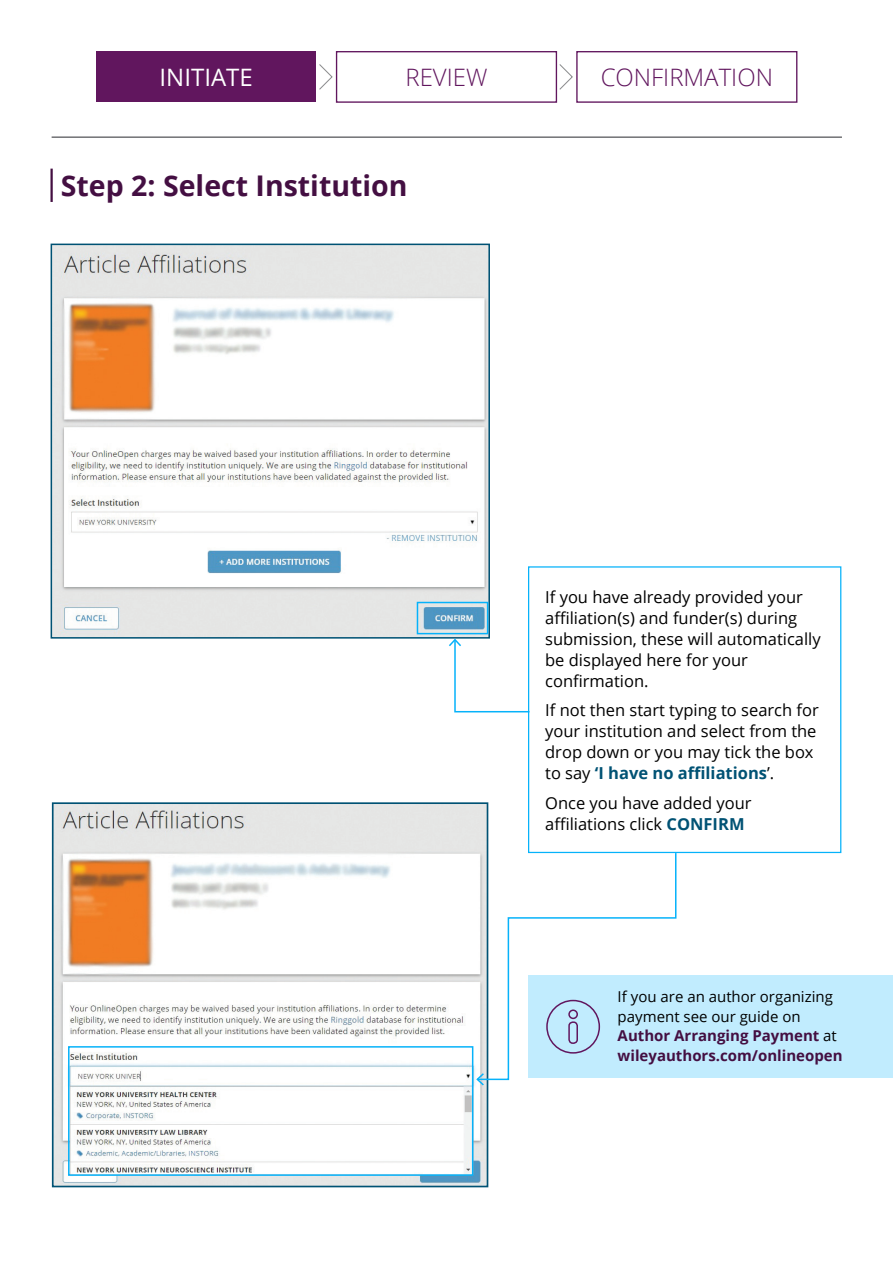
<style>
.page{position:relative;width:893px;height:1263px;background:#fff}
.page>*{position:absolute;margin:0;border:0;box-sizing:border-box;transform-origin:0 0}
.t1{font:700 28.5px "Open Sans";color:#440f42}
.t2{font:300 24px "Open Sans";color:#61165e}
.t3{font:24px "Open Sans";color:#fff}
.t4{font:16.5px/21px "Open Sans";color:#000}
.t5{font:700 15px/19.5px "Open Sans";color:#440f42}
.s1{font-weight:700;color:#005274}
.s2{font-weight:400;color:#000}
</style>
<div class="page">
<div style="left:528px;top:976px;width:365px;height:102px;background:#c1ecfe"></div>
<div style="left:96px;top:52px;width:220px;height:50px;background:#61165e"></div>
<div style="left:336px;top:51px;width:221px;height:52px;border:1px solid #61165e"></div>
<div style="left:528px;top:566px;width:313px;height:287px;border:1px solid #06b2fa"></div>
<div style="left:576px;top:51px;width:221px;height:52px;border:1px solid #61165e"></div>
<hr style="left:52px;top:137px;width:790px;height:1px;background:#414246">
<img style="left:55px;top:805px;width:430px;height:379px">
<div style="left:52px;top:802px;width:436px;height:385px;border:2px solid #005274"></div>
<div style="left:68px;top:1046px;width:405px;height:130px;border:2px solid #06b2fa"></div>
<svg style="left:476px;top:851px;width:201px;height:230px"></svg>
<svg style="left:475px;top:1072px;width:10px;height:15px"></svg>
<hr style="left:50px;top:169px;width:3px;height:33px;background:#440f42">
<img style="left:54px;top:247px;width:433px;height:389px">
<div style="left:51px;top:244px;width:439px;height:395px;border:2px solid #005274"></div>
<svg style="left:447px;top:637px;width:83px;height:76px"></svg>
<svg style="left:319px;top:64px;width:14px;height:26px"></svg>
<svg style="left:559px;top:64px;width:14px;height:26px"></svg>
<div style="left:417px;top:602px;width:71px;height:32px;border:2px solid #06b2fa"></div>
<p class="t3" style="left:160px;top:61px;width:95px">INITIATE</p>
<p class="t2" style="left:405px;top:61px;width:84px">REVIEW</p>
<p class="t1" style="left:61px;top:166px;width:348px">Step 2: Select Institution</p>
<p class="t2" style="left:601px;top:61px;width:174px">CONFIRMATION</p>
<p class="t4" style="left:545px;top:586px;width:277px">If you have already provided your affiliation(s) and funder(s) during submission, these will automatically be displayed here for your confirmation.</p>
<p class="t4" style="left:545px;top:699px;width:275px">If not then start typing to search for your institution and select from the drop down or you may tick the box to say <span class="s1">‘I have no affiliations</span>’.</p>
<p class="t4" style="left:545px;top:792px;width:208px">Once you have added your affiliations click <span class="s1">CONFIRM</span></p>
<p class="t5" style="left:618px;top:986px;width:226px"><span class="s2">If you are an author organizing payment see our guide on<br></span>Author Arranging Payment <span class="s2">at </span>wileyauthors.com/onlineopen</p>
</div>
